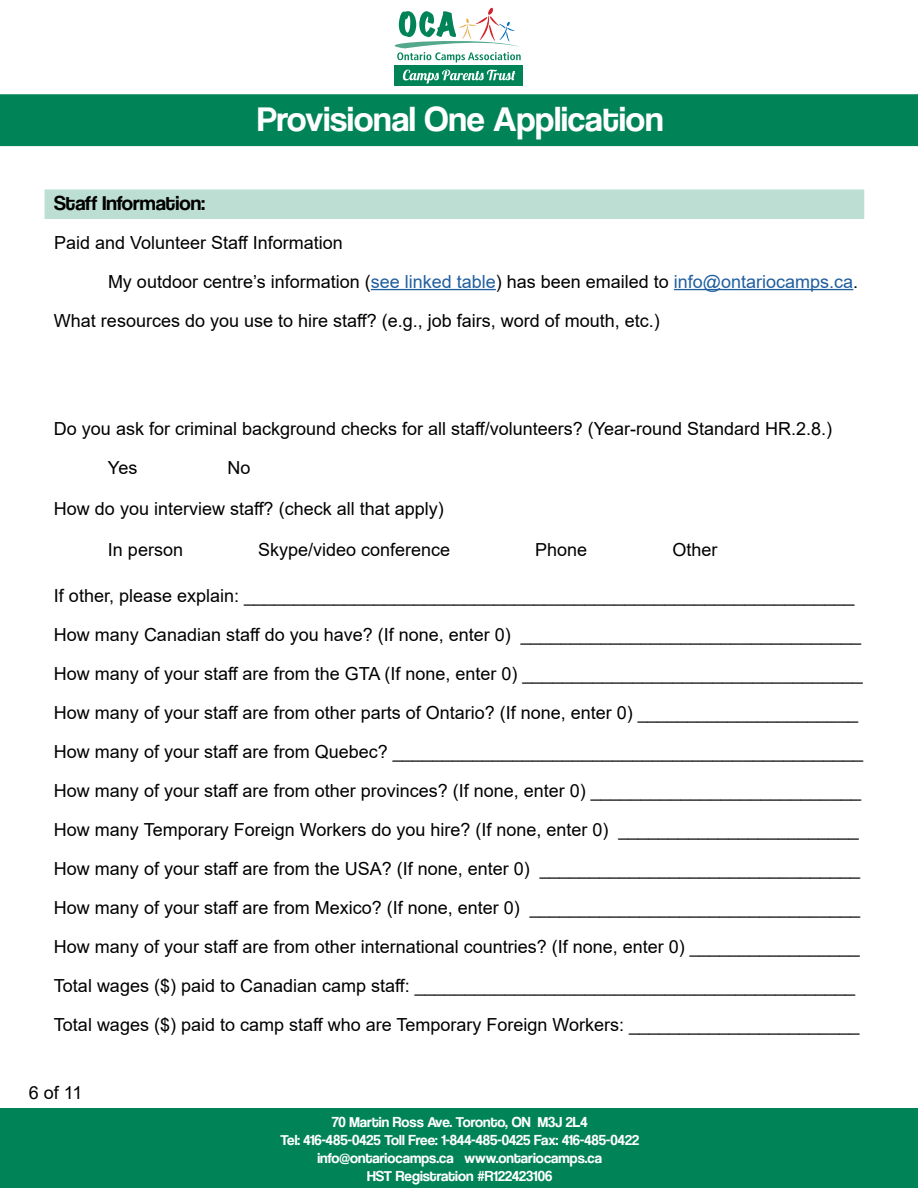
<style>
.page{position:relative;width:918px;height:1188px;background:#fff}
.page>*{position:absolute;margin:0;border:0;box-sizing:border-box;transform-origin:0 0}
.t1{font:36px "Coolvetica Rg";color:#fff}
.t2{font:21px "Coolvetica Rg";color:#000}
.t3{font:18px/39px "Arial";color:#000}
.t4{font:15px/18px "Coolvetica Rg";color:#fff;text-align:center}
.s1{color:#215e9e}
</style>
<div class="page">
<svg style="left:395px;top:8px;width:126px;height:55px"></svg>
<div style="left:395px;top:65px;width:128px;height:21px;background:#008457"></div>
<svg style="left:403px;top:70px;width:112px;height:14px"></svg>
<div style="left:45px;top:189px;width:819px;height:30px;background:#bddfd3"></div>
<div style="left:0;top:1108px;width:918px;height:80px;background:#008457"></div>
<div style="left:0;top:95px;width:918px;height:50px;background:#008457"></div>
<div style="left:0;top:94px;width:918px;height:52px;border:2px solid #008457"></div>
<hr style="left:371px;top:289px;width:125px;height:1px;background:#215e9e">
<hr style="left:674px;top:289px;width:179px;height:1px;background:#215e9e">
<svg style="left:917px;top:94px;width:1px;height:52px"></svg>
<h1 class="t1" style="left:258px;top:98px;width:408px">Provisional One Application</h1>
<p class="t2" style="left:54px;top:190px;width:152px">Staff Information:</p>
<p class="t3" style="left:54px;top:223px;width:290px">Paid and Volunteer Staff Information</p>
<p class="t3" style="left:108px;top:262px;width:752px">My outdoor centre’s information (<span class="s1">see linked table</span>) has been emailed to <span class="s1">info@ontariocamps.ca</span>.</p>
<p class="t3" style="left:54px;top:301px;width:607px">What resources do you use to hire staff? (e.g., job fairs, word of mouth, etc.)</p>
<p class="t3" style="left:108px;top:409px;width:726px;text-indent:-54px">Do you ask for criminal background checks for all staff/volunteers? (Year-round Standard HR.2.8.)<br>Yes</p>
<p class="t3" style="left:227px;top:448px;width:25px">No</p>
<p class="t3" style="left:54px;top:489px;width:391px">How do you interview staff? (check all that apply)</p>
<p class="t3" style="left:108px;top:530px;width:77px">In person</p>
<p class="t3" style="left:258px;top:530px;width:194px">Skype/video conference</p>
<p class="t3" style="left:535px;top:530px;width:54px">Phone</p>
<p class="t3" style="left:672px;top:530px;width:47px">Other</p>
<p class="t3" style="left:54px;top:576px;width:811px">If other, please explain: _____________________________________________________________ How many Canadian staff do you have? (If none, enter 0) __________________________________ How many of your staff are from the GTA (If none, enter 0) __________________________________ How many of your staff are from other parts of Ontario? (If none, enter 0) ______________________ How many of your staff are from Quebec? _______________________________________________ How many of your staff are from other provinces? (If none, enter 0) ___________________________ How many Temporary Foreign Workers do you hire? (If none, enter 0) ________________________ How many of your staff are from the USA? (If none, enter 0) ________________________________ How many of your staff are from Mexico? (If none, enter 0) _________________________________ How many of your staff are from other international countries? (If none, enter 0) _________________ Total wages ($) paid to Canadian camp staff: ____________________________________________ Total wages ($) paid to camp staff who are Temporary Foreign Workers: _______________________</p>
<p class="t3" style="left:29px;top:1073px;width:55px">6 of 11</p>
<p class="t4" style="left:280px;top:1113px;width:360px">70 Martin Ross Ave. Toronto, ON M3J 2L4<br>Tel: 416-485-0425 Toll Free: 1-844-485-0425 Fax: 416-485-0422 info@ontariocamps.ca www.ontariocamps.ca<br>HST Registration #R122423106</p>
</div>
